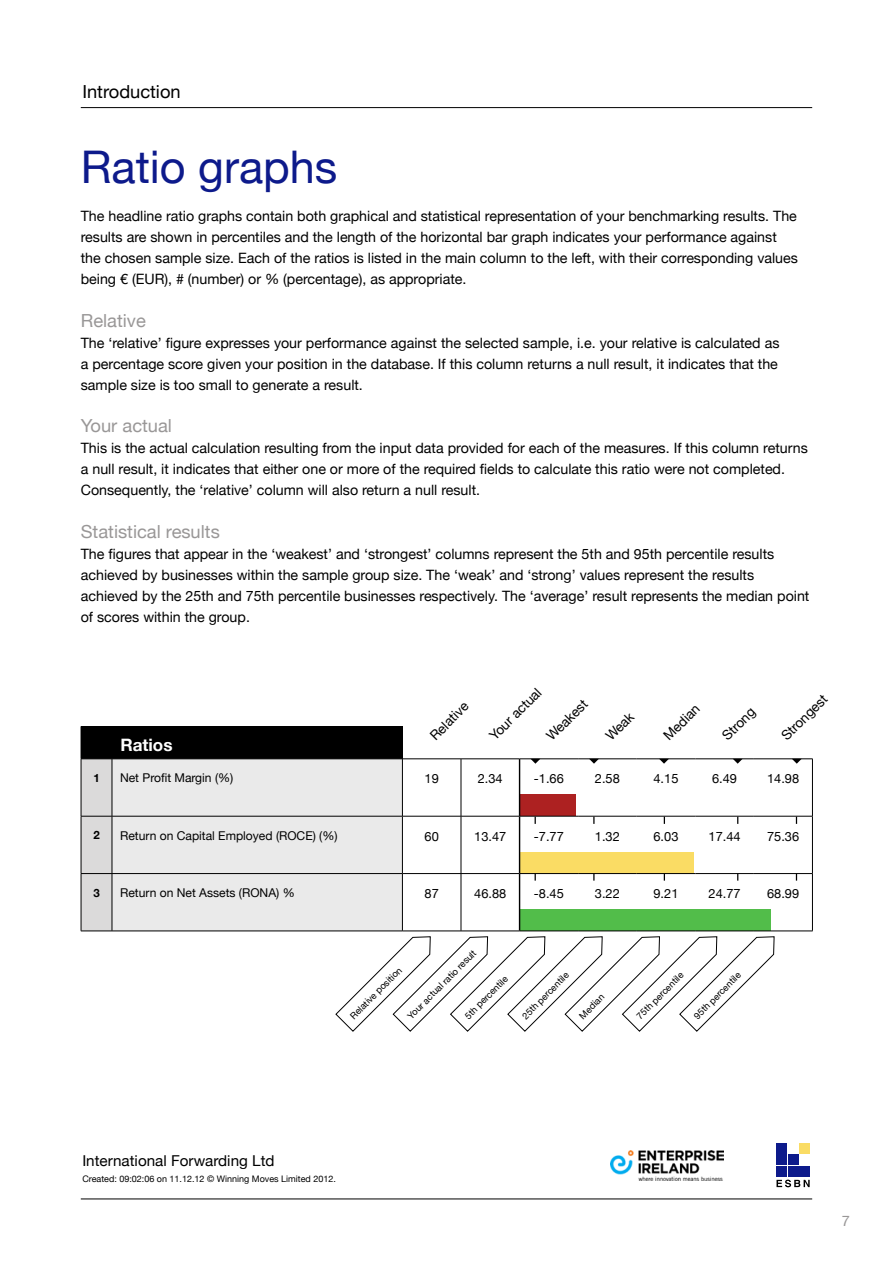
<style>
.page{position:relative;width:893px;height:1263px;background:#fff}
.page>*{position:absolute;margin:0;border:0;box-sizing:border-box;transform-origin:0 0}
.t1{font:45px "Helvetica Neue";color:#0d1a8b}
.t2{font:18px "Helvetica Neue";color:#999797}
.t3{font:18px "Helvetica Neue";color:#000}
.t4{font:700 17.1px "Helvetica Neue";color:#fff}
.t5{font:15px "Helvetica Neue";color:#000}
.t6{font:14.4px "Helvetica Neue";color:#999797}
.t7{font:14.25px/21px "Helvetica Neue";color:#000}
.t8{font:13.5px "Helvetica Neue";color:#000}
.t9{font:12.9px "Helvetica Neue";color:#000}
.t10{font:12.15px "Helvetica Neue";color:#000}
.t11{font:700 11.4px "Helvetica Neue";color:#000}
.t12{font:9.3px "Helvetica Neue";color:#000}
.t13{font:9px "Helvetica Neue";color:#000}
</style>
<div class="page">
<hr style="left:81px;top:1199px;width:731px;height:1px;background:#000">
<div style="left:776px;top:1143px;width:11px;height:11px;background:#0d1a8b"></div>
<div style="left:776px;top:1155px;width:11px;height:10px;background:#0d1a8b"></div>
<div style="left:776px;top:1166px;width:11px;height:10px;background:#0d1a8b"></div>
<div style="left:799px;top:1143px;width:11px;height:11px;background:#fadc64"></div>
<div style="left:799px;top:1166px;width:11px;height:10px;background:#0d1a8b"></div>
<div style="left:788px;top:1155px;width:10px;height:10px;background:#0d1a8b"></div>
<div style="left:788px;top:1166px;width:10px;height:10px;background:#0d1a8b"></div>
<svg style="left:776px;top:1179px;width:34px;height:8px"></svg>
<img style="left:610px;top:1150px;width:113px;height:31px">
<hr style="left:81px;top:107px;width:731px;height:1px;background:#000">
<div style="left:81px;top:726px;width:321px;height:33px;background:#000"></div>
<div style="left:82px;top:759px;width:30px;height:172px;background:#dbdada"></div>
<div style="left:113px;top:759px;width:222px;height:172px;background:#eaeaea"></div>
<hr style="left:112px;top:726px;width:291px;height:1px;background:#000">
<hr style="left:402px;top:727px;width:1px;height:31px;background:#000">
<hr style="left:81px;top:759px;width:1px;height:57px;background:#000">
<hr style="left:112px;top:759px;width:1px;height:57px;background:#000">
<hr style="left:402px;top:758px;width:59px;height:1px;background:#000">
<hr style="left:461px;top:758px;width:59px;height:1px;background:#000">
<hr style="left:520px;top:758px;width:58px;height:1px;background:#000">
<hr style="left:578px;top:758px;width:59px;height:1px;background:#000">
<hr style="left:637px;top:758px;width:58px;height:1px;background:#000">
<hr style="left:695px;top:758px;width:59px;height:1px;background:#000">
<hr style="left:754px;top:758px;width:59px;height:1px;background:#000">
<hr style="left:812px;top:759px;width:1px;height:57px;background:#000">
<hr style="left:81px;top:816px;width:31px;height:1px;background:#000">
<hr style="left:81px;top:816px;width:1px;height:57px;background:#000">
<hr style="left:112px;top:816px;width:290px;height:1px;background:#000">
<hr style="left:112px;top:816px;width:1px;height:57px;background:#000">
<hr style="left:754px;top:816px;width:59px;height:1px;background:#000">
<hr style="left:812px;top:816px;width:1px;height:57px;background:#000">
<hr style="left:81px;top:873px;width:31px;height:1px;background:#000">
<hr style="left:81px;top:874px;width:1px;height:57px;background:#000">
<hr style="left:112px;top:873px;width:290px;height:1px;background:#000">
<hr style="left:112px;top:874px;width:1px;height:57px;background:#000">
<hr style="left:754px;top:873px;width:59px;height:1px;background:#000">
<hr style="left:812px;top:874px;width:1px;height:57px;background:#000">
<hr style="left:81px;top:931px;width:31px;height:1px;background:#000">
<hr style="left:112px;top:931px;width:290px;height:1px;background:#000">
<hr style="left:754px;top:931px;width:59px;height:1px;background:#000">
<svg style="left:792px;top:759px;width:10px;height:5px"></svg>
<svg style="left:335px;top:759px;width:439px;height:273px"></svg>
<p class="t3" style="left:82px;top:79px;width:100px">Introduction</p>
<h1 class="t1" style="left:81px;top:135px;width:258px">Ratio graphs</h1>
<p class="t7" style="left:81px;top:206px;width:719px">The headline ratio graphs contain both graphical and statistical representation of your benchmarking results. The results are shown in percentiles and the length of the horizontal bar graph indicates your performance against the chosen sample size. Each of the ratios is listed in the main column to the left, with their corresponding values being € (EUR), # (number) or % (percentage), as appropriate.</p>
<p class="t2" style="left:81px;top:307px;width:67px">Relative</p>
<p class="t7" style="left:81px;top:333px;width:700px;text-align:justify">The ‘relative’ figure expresses your performance against the selected sample, i.e. your relative is calculated as a percentage score given your position in the database. If this column returns a null result, it indicates that the sample size is too small to generate a result.</p>
<p class="t2" style="left:81px;top:413px;width:93px">Your actual</p>
<p class="t7" style="left:81px;top:439px;width:728px">This is the actual calculation resulting from the input data provided for each of the measures. If this column returns a null result, it indicates that either one or more of the required fields to calculate this ratio were not completed.<br>Consequently, the ‘relative’ column will also return a null result.</p>
<p class="t2" style="left:81px;top:519px;width:141px">Statistical results</p>
<p class="t7" style="left:81px;top:544px;width:730px">The figures that appear in the ‘weakest’ and ‘strongest’ columns represent the 5th and 95th percentile results achieved by businesses within the sample group size. The ‘weak’ and ‘strong’ values represent the results achieved by the 25th and 75th percentile businesses respectively. The ‘average’ result represents the median point of scores within the group.</p>
<p class="t4" style="left:120px;top:731px;width:54px">Ratios</p>
<p class="t8" style="left:425px;top:731px;width:49px;rotate:-45deg">Relative</p>
<p class="t8" style="left:485px;top:731px;width:69px;rotate:-45deg">Your actual</p>
<p class="t8" style="left:542px;top:731px;width:53px;rotate:-45deg">Weakest</p>
<p class="t8" style="left:601px;top:731px;width:35px;rotate:-45deg">Weak</p>
<p class="t8" style="left:659px;top:731px;width:46px;rotate:-45deg">Median</p>
<p class="t8" style="left:718px;top:731px;width:42px;rotate:-45deg">Strong</p>
<p class="t8" style="left:777px;top:731px;width:60px;rotate:-45deg">Strongest</p>
<p class="t11" style="left:93px;top:769px;width:8px">1</p>
<p class="t10" style="left:120px;top:769px;width:115px">Net Profit Margin (%)</p>
<p class="t9" style="left:425px;top:769px;width:16px">19</p>
<p class="t9" style="left:478px;top:769px;width:26px">2.34</p>
<p class="t9" style="left:534px;top:769px;width:31px">-1.66</p>
<p class="t9" style="left:595px;top:769px;width:26px">2.58</p>
<p class="t9" style="left:653px;top:769px;width:26px">4.15</p>
<p class="t9" style="left:712px;top:769px;width:26px">6.49</p>
<p class="t9" style="left:767px;top:769px;width:34px">14.98</p>
<p class="t11" style="left:93px;top:826px;width:8px">2</p>
<p class="t10" style="left:120px;top:827px;width:219px">Return on Capital Employed (ROCE) (%)</p>
<p class="t9" style="left:425px;top:827px;width:16px">60</p>
<p class="t9" style="left:474px;top:827px;width:34px">13.47</p>
<p class="t9" style="left:534px;top:827px;width:31px">-7.77</p>
<p class="t9" style="left:595px;top:827px;width:26px">1.32</p>
<p class="t9" style="left:653px;top:827px;width:26px">6.03</p>
<p class="t9" style="left:708px;top:827px;width:34px">17.44</p>
<p class="t9" style="left:767px;top:827px;width:34px">75.36</p>
<p class="t11" style="left:93px;top:884px;width:8px">3</p>
<p class="t10" style="left:120px;top:884px;width:176px">Return on Net Assets (RONA) %</p>
<p class="t9" style="left:425px;top:884px;width:16px">87</p>
<p class="t9" style="left:474px;top:884px;width:34px">46.88</p>
<p class="t9" style="left:534px;top:884px;width:31px">-8.45</p>
<p class="t9" style="left:595px;top:884px;width:26px">3.22</p>
<p class="t9" style="left:653px;top:884px;width:26px">9.21</p>
<p class="t9" style="left:708px;top:884px;width:34px">24.77</p>
<p class="t9" style="left:767px;top:884px;width:34px">68.99</p>
<p class="t12" style="left:404px;top:1012px;width:94px;rotate:-45deg">Your actual ratio result</p>
<p class="t12" style="left:347px;top:1012px;width:70px;rotate:-45deg">Relative position</p>
<p class="t12" style="left:462px;top:1012px;width:58px;rotate:-45deg">5th percentile</p>
<p class="t12" style="left:519px;top:1012px;width:63px;rotate:-45deg">25th percentile</p>
<p class="t12" style="left:576px;top:1012px;width:32px;rotate:-45deg">Median</p>
<p class="t12" style="left:633px;top:1012px;width:63px;rotate:-45deg">75th percentile</p>
<p class="t12" style="left:691px;top:1012px;width:63px;rotate:-45deg">95th percentile</p>
<p class="t5" style="left:82px;top:1150px;width:194px">International Forwarding Ltd</p>
<p class="t13" style="left:82px;top:1173px;width:255px">Created: 09:02:06 on 11.12.12 © Winning Moves Limited 2012.</p>
<p class="t6" style="left:842px;top:1210px;width:10px">7</p>
</div>
